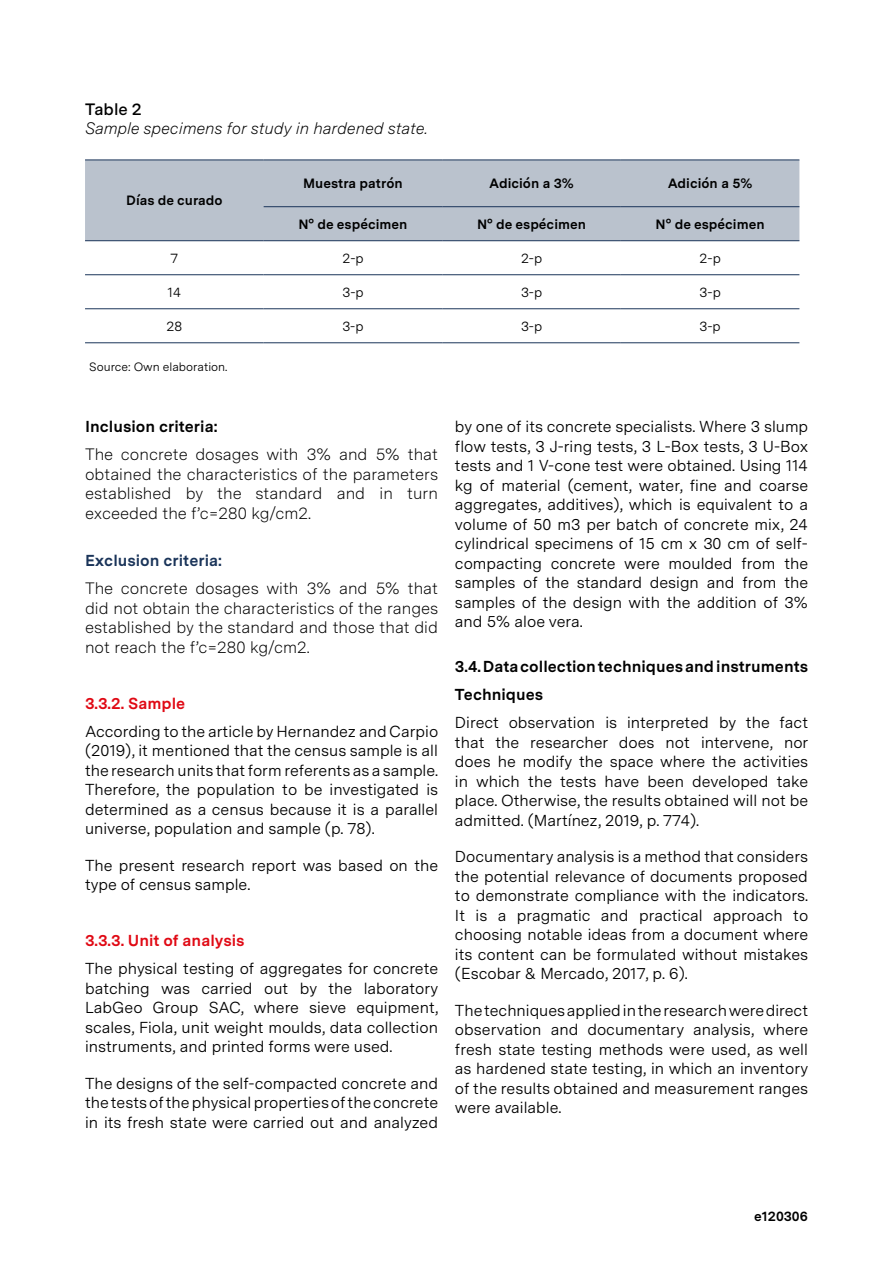
<style>
.page{position:relative;width:893px;height:1263px;background:#fff}
.page>*{position:absolute;margin:0;border:0;box-sizing:border-box;transform-origin:0 0}
.t1{font:300 16.5px/19.5px "Messina Sans";color:#000;text-align:justify}
.t2{font:italic 300 16.5px "Messina Sans";color:#000}
.t3{font:600 16.5px "Messina Sans";color:#000}
.t4{font:15.9px/19.5px "Messina Sans";color:#000;text-align:justify}
.t5{font:700 15.9px/28px "Messina Sans";color:#000}
.t6{font:700 15.9px "Messina Sans";color:#e00914}
.t7{font:700 15.9px "Messina Sans";color:#1a3459}
.t8{font:700 13.5px "Messina Sans";color:#000}
.t9{font:13.5px "Messina Sans";color:#000}
.t10{font:12px "Messina Sans";color:#000}
</style>
<div class="page">
<div style="left:85px;top:161px;width:714px;height:79px;background:#bac2cd"></div>
<hr style="left:85px;top:160px;width:179px;height:1px;background:#1a3459">
<hr style="left:264px;top:160px;width:178px;height:1px;background:#1a3459">
<hr style="left:442px;top:160px;width:179px;height:1px;background:#1a3459">
<hr style="left:621px;top:160px;width:178px;height:1px;background:#1a3459">
<hr style="left:264px;top:206px;width:178px;height:1px;background:#1a3459">
<hr style="left:442px;top:206px;width:179px;height:1px;background:#1a3459">
<hr style="left:621px;top:206px;width:178px;height:1px;background:#1a3459">
<hr style="left:85px;top:240px;width:179px;height:1px;background:#1a3459">
<hr style="left:264px;top:240px;width:178px;height:1px;background:#1a3459">
<hr style="left:442px;top:240px;width:179px;height:1px;background:#1a3459">
<hr style="left:621px;top:240px;width:178px;height:1px;background:#1a3459">
<hr style="left:85px;top:274px;width:179px;height:1px;background:#1a3459">
<hr style="left:264px;top:274px;width:178px;height:1px;background:#1a3459">
<hr style="left:442px;top:274px;width:179px;height:1px;background:#1a3459">
<hr style="left:621px;top:274px;width:178px;height:1px;background:#1a3459">
<hr style="left:85px;top:308px;width:179px;height:1px;background:#1a3459">
<hr style="left:264px;top:308px;width:178px;height:1px;background:#1a3459">
<hr style="left:442px;top:308px;width:179px;height:1px;background:#1a3459">
<hr style="left:621px;top:308px;width:178px;height:1px;background:#1a3459">
<hr style="left:85px;top:342px;width:179px;height:1px;background:#1a3459">
<hr style="left:264px;top:342px;width:178px;height:1px;background:#1a3459">
<hr style="left:442px;top:342px;width:179px;height:1px;background:#1a3459">
<hr style="left:621px;top:342px;width:178px;height:1px;background:#1a3459">
<p class="t3" style="left:85px;top:96px;width:58px">Table 2</p>
<p class="t2" style="left:85px;top:116px;width:344px">Sample specimens for study in hardened state.</p>
<p class="t8" style="left:126px;top:191px;width:98px">Días de curado</p>
<p class="t8" style="left:303px;top:174px;width:101px">Muestra patrón</p>
<p class="t8" style="left:489px;top:174px;width:86px">Adición a 3%</p>
<p class="t8" style="left:668px;top:174px;width:86px">Adición a 5%</p>
<p class="t8" style="left:298px;top:214px;width:111px">N° de espécimen</p>
<p class="t8" style="left:477px;top:214px;width:111px">N° de espécimen</p>
<p class="t8" style="left:656px;top:214px;width:111px">N° de espécimen</p>
<p class="t9" style="left:171px;top:248px;width:9px">7</p>
<p class="t9" style="left:342px;top:248px;width:23px">2-p</p>
<p class="t9" style="left:521px;top:248px;width:23px">2-p</p>
<p class="t9" style="left:700px;top:248px;width:23px">2-p</p>
<p class="t9" style="left:168px;top:282px;width:15px">14</p>
<p class="t9" style="left:342px;top:282px;width:23px">3-p</p>
<p class="t9" style="left:521px;top:282px;width:23px">3-p</p>
<p class="t9" style="left:700px;top:282px;width:23px">3-p</p>
<p class="t9" style="left:166px;top:316px;width:17px">28</p>
<p class="t9" style="left:342px;top:316px;width:23px">3-p</p>
<p class="t9" style="left:521px;top:316px;width:23px">3-p</p>
<p class="t9" style="left:700px;top:316px;width:23px">3-p</p>
<p class="t10" style="left:89px;top:358px;width:140px">Source: Own elaboration.</p>
<p class="t5" style="left:85px;top:412px;width:134px">Inclusion criteria:</p>
<p class="t1" style="left:85px;top:444px;width:355px">The concrete dosages with 3% and 5% that obtained the characteristics of the parameters established by the standard and in turn exceeded the f’c=280 kg/cm2.</p>
<p class="t7" style="left:85px;top:549px;width:139px">Exclusion criteria:</p>
<p class="t1" style="left:85px;top:578px;width:355px">The concrete dosages with 3% and 5% that did not obtain the characteristics of the ranges established by the standard and those that did not reach the f’c=280 kg/cm2.</p>
<p class="t6" style="left:85px;top:691px;width:102px">3.3.2. Sample</p>
<p class="t4" style="left:85px;top:721px;width:355px">According to the article by Hernandez and Carpio (2019), it mentioned that the census sample is all the research units that form referents as a sample.<br>Therefore, the population to be investigated is determined as a census because it is a parallel universe, population and sample (p. 78).</p>
<p class="t4" style="left:85px;top:855px;width:355px">The present research report was based on the type of census sample.</p>
<p class="t6" style="left:85px;top:929px;width:161px">3.3.3. Unit of analysis</p>
<p class="t4" style="left:85px;top:958px;width:355px">The physical testing of aggregates for concrete batching was carried out by the laboratory LabGeo Group SAC, where sieve equipment, scales, Fiola, unit weight moulds, data collection instruments, and printed forms were used.</p>
<p class="t4" style="left:85px;top:1073px;width:355px">The designs of the self-compacted concrete and the tests of the physical properties of the concrete in its fresh state were carried out and analyzed</p>
<p class="t4" style="left:455px;top:416px;width:355px">by one of its concrete specialists. Where 3 slump flow tests, 3 J-ring tests, 3 L-Box tests, 3 U-Box tests and 1 V-cone test were obtained. Using 114 kg of material (cement, water, fine and coarse aggregates, additives), which is equivalent to a volume of 50 m3 per batch of concrete mix, 24 cylindrical specimens of 15 cm x 30 cm of self&shy;compacting concrete were moulded from the samples of the standard design and from the samples of the design with the addition of 3% and 5% aloe vera.</p>
<p class="t5" style="left:455px;top:652px;width:355px">3.4. Data collection techniques and instruments<br>Techniques</p>
<p class="t4" style="left:455px;top:712px;width:355px">Direct observation is interpreted by the fact that the researcher does not intervene, nor does he modify the space where the activities in which the tests have been developed take place. Otherwise, the results obtained will not be admitted. (Martínez, 2019, p. 774).</p>
<p class="t4" style="left:455px;top:846px;width:355px">Documentary analysis is a method that considers the potential relevance of documents proposed to demonstrate compliance with the indicators.<br>It is a pragmatic and practical approach to choosing notable ideas from a document where its content can be formulated without mistakes (Escobar &amp; Mercado, 2017, p. 6).</p>
<p class="t4" style="left:455px;top:1000px;width:355px">The techniques applied in the research were direct observation and documentary analysis, where fresh state testing methods were used, as well as hardened state testing, in which an inventory of the results obtained and measurement ranges were available.</p>
<p class="t8" style="left:754px;top:1206px;width:55px">e120306</p>
</div>
